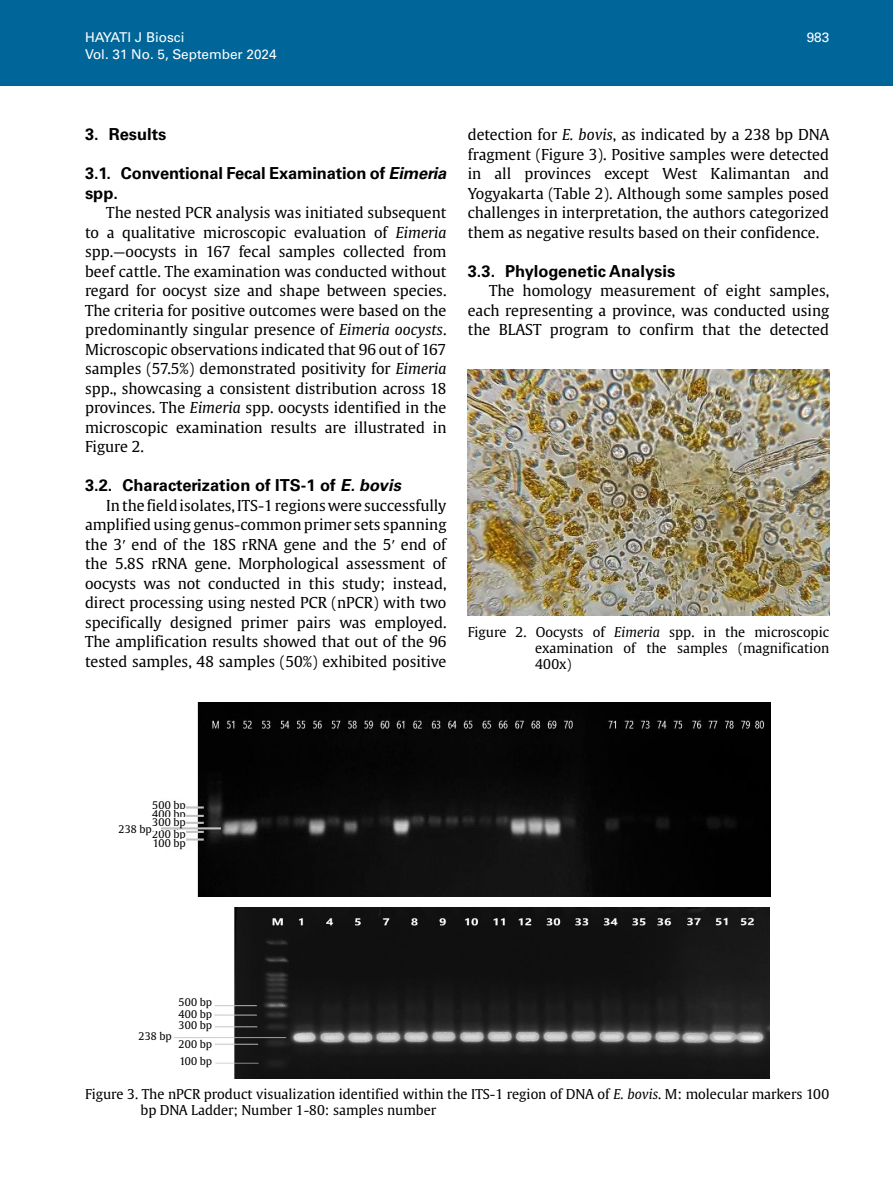
<style>
.page{position:relative;width:893px;height:1191px;background:#fff}
.page>*{position:absolute;margin:0;border:0;box-sizing:border-box;transform-origin:0 0}
.t1{font:700 16.5px/19.5px "Univers LT Std";color:#000}
.t2{font:15px/19.5px "Gulliver";color:#000;text-align:justify}
.t3{font:13.5px/16.2px "Gulliver";color:#000;text-align:justify}
.t4{font:13.5px "Univers LT Std";color:#fff}
.t5{font:10.5px "Gulliver";color:#000}
.s1{font-style:italic}
.s2{font-family:"Times New Roman"}
</style>
<div class="page">
<img style="left:468px;top:370px;width:361px;height:245px">
<img style="left:161px;top:702px;width:610px;height:195px">
<img style="left:173px;top:907px;width:597px;height:171px">
<div style="left:119px;top:801px;width:67px;height:8px;background:#fff"></div>
<div style="left:145px;top:998px;width:67px;height:11px;background:#fff"></div>
<div style="left:119px;top:809px;width:67px;height:9px;background:#fff"></div>
<div style="left:145px;top:1009px;width:67px;height:11px;background:#fff"></div>
<div style="left:119px;top:817px;width:67px;height:9px;background:#fff"></div>
<div style="left:145px;top:1020px;width:67px;height:11px;background:#fff"></div>
<div style="left:119px;top:830px;width:67px;height:8px;background:#fff"></div>
<div style="left:145px;top:1039px;width:67px;height:11px;background:#fff"></div>
<div style="left:119px;top:839px;width:67px;height:8px;background:#fff"></div>
<div style="left:145px;top:1056px;width:67px;height:11px;background:#fff"></div>
<div style="left:0;top:0;width:893px;height:85px;background:#069"></div>
<p class="t4" style="left:85px;top:30px;width:101px">HAYATI J Biosci</p>
<p class="t4" style="left:807px;top:30px;width:24px">983</p>
<p class="t4" style="left:85px;top:46px;width:193px">Vol. 31 No. 5, September 2024</p>
<p class="t1" style="left:85px;top:125px;width:83px">3. Results</p>
<p class="t1" style="left:85px;top:164px;width:367px">3.1. Conventional Fecal Examination of <span class="s1">Eimeria </span>spp.</p>
<p class="t2" style="left:85px;top:203px;width:363px;text-indent:21px">The nested PCR analysis was initiated subsequent to a qualitative microscopic evaluation of <span class="s1">Eimeria </span>spp.—oocysts in 167 fecal samples collected from beef cattle. The examination was conducted without regard for oocyst size and shape between species.<br>The criteria for positive outcomes were based on the predominantly singular presence of <span class="s1">Eimeria oocysts</span>.<br>Microscopic observations indicated that 96 out of 167 samples (57.5%) demonstrated positivity for <span class="s1">Eimeria </span>spp., showcasing a consistent distribution across 18 provinces. The <span class="s1">Eimeria</span> spp. oocysts identified in the microscopic examination results are illustrated in Figure 2.</p>
<p class="t1" style="left:85px;top:476px;width:321px">3.2. Characterization of ITS-1 of <span class="s1">E.bovis</span></p>
<p class="t2" style="left:85px;top:495px;width:363px;text-indent:21px">In the field isolates, ITS-1 regions were successfully amplified using genus-common primer sets spanning the 3<span class="s2">′</span> end of the 18S rRNA gene and the 5<span class="s2">′</span> end of the 5.8S rRNA gene. Morphological assessment of oocysts was not conducted in this study; instead, direct processing using nested PCR (nPCR) with two specifically designed primer pairs was employed.<br>The amplification results showed that out of the 96 tested samples, 48 samples (50%) exhibited positive</p>
<p class="t2" style="left:468px;top:125px;width:363px">detection for <span class="s1">E. bovis</span>, as indicated by a 238 bp DNA fragment (Figure 3). Positive samples were detected in all provinces except West Kalimantan and Yogyakarta (Table 2). Although some samples posed challenges in interpretation, the authors categorized them as negative results based on their confidence.</p>
<p class="t1" style="left:468px;top:261px;width:209px">3.3. Phylogenetic Analysis</p>
<p class="t2" style="left:468px;top:281px;width:363px;text-indent:21px">The homology measurement of eight samples, each representing a province, was conducted using the BLAST program to confirm that the detected</p>
<p class="t3" style="left:535px;top:624px;width:295px;text-indent:-68px">Figure 2. Oocysts of <span class="s1">Eimeria</span> spp. in the microscopic examination of the samples (magnification 400x)</p>
<p class="t5" style="left:152px;top:799px;width:35px">500 bp</p>
<p class="t5" style="left:152px;top:807px;width:35px">400 bp</p>
<p class="t5" style="left:152px;top:815px;width:35px">300 bp</p>
<p class="t5" style="left:119px;top:822px;width:35px">238 bp</p>
<p class="t5" style="left:152px;top:828px;width:35px">200 bp</p>
<p class="t5" style="left:153px;top:837px;width:34px">100 bp</p>
<p class="t5" style="left:179px;top:996px;width:35px">500 bp</p>
<p class="t5" style="left:179px;top:1007px;width:35px">400 bp</p>
<p class="t5" style="left:179px;top:1018px;width:35px">300 bp</p>
<p class="t5" style="left:139px;top:1029px;width:35px">238 bp</p>
<p class="t5" style="left:179px;top:1037px;width:35px">200 bp</p>
<p class="t5" style="left:179px;top:1054px;width:34px">100 bp</p>
<p class="t3" style="left:141px;top:1085px;width:690px;text-indent:-55px">Figure 3. The nPCR product visualization identified within the ITS-1 region of DNA of <span class="s1">E. bovis</span>. M: molecular markers 100 bp DNA Ladder; Number 1-80: samples number</p>
</div>
